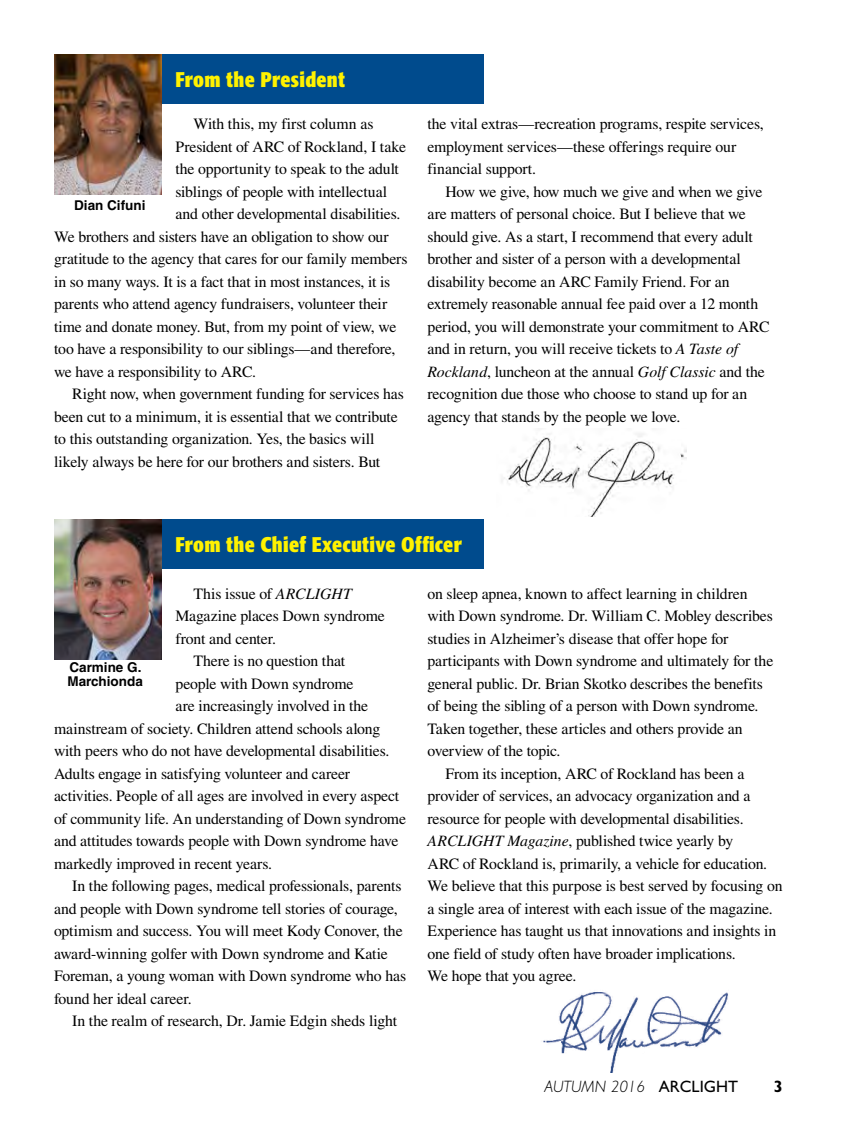
<style>
.page{position:relative;width:864px;height:1134px;background:#fff}
.page>*{position:absolute;margin:0;border:0;box-sizing:border-box;transform-origin:0 0}
.t1{font:700 condensed 21px "Formata";letter-spacing:.01em;color:#fff200}
.t2{font:italic 300 16.5px "Gill Sans";color:#000}
.t3{font:700 16.5px "Gill Sans";color:#000}
.t4{font:15.75px/22.5px "Times";letter-spacing:-.01em;color:#000}
.t5{font:700 13.5px/13.5px "Helvetica";color:#000}
.s1{font-style:italic}
.s2{font-weight:400;font-style:normal}
</style>
<div class="page">
<img style="left:543px;top:992px;width:185px;height:81px">
<img style="left:501px;top:433px;width:185px;height:84px">
<div style="left:54px;top:54px;width:430px;height:50px;background:#004b8d"></div>
<div style="left:54px;top:519px;width:430px;height:50px;background:#004b8d"></div>
<img style="left:54px;top:54px;width:108px;height:140px">
<img style="left:54px;top:519px;width:108px;height:140px">
<h1 class="t1" style="left:176px;top:66px;width:171px">From the President</h1>
<p class="t4" style="left:194px;top:113px;width:181px">With this, my first column as</p>
<p class="t4" style="left:175px;top:135px;width:232px">President of ARC of Rockland, I take</p>
<p class="t4" style="left:175px;top:158px;width:225px">the opportunity to speak to the adult</p>
<p class="t4" style="left:175px;top:180px;width:213px">siblings of people with intellectual</p>
<p class="t4" style="left:175px;top:203px;width:227px">and other developmental disabilities.</p>
<p class="t4" style="left:54px;top:225px;width:336px">We brothers and sisters have an obligation to show our</p>
<p class="t4" style="left:54px;top:248px;width:355px">gratitude to the agency that cares for our family members</p>
<p class="t4" style="left:54px;top:270px;width:338px">in so many ways. It is a fact that in most instances, it is</p>
<p class="t4" style="left:54px;top:293px;width:335px">parents who attend agency fundraisers, volunteer their</p>
<p class="t4" style="left:54px;top:315px;width:344px">time and donate money. But, from my point of view, we</p>
<p class="t4" style="left:54px;top:338px;width:343px">too have a responsibility to our siblings—and therefore,</p>
<p class="t4" style="left:54px;top:360px;width:204px">we have a responsibility to ARC.</p>
<p class="t4" style="left:72px;top:383px;width:333px">Right now, when government funding for services has</p>
<p class="t4" style="left:54px;top:405px;width:345px">been cut to a minimum, it is essential that we contribute</p>
<p class="t4" style="left:54px;top:428px;width:322px">to this outstanding organization. Yes, the basics will</p>
<p class="t4" style="left:54px;top:450px;width:328px">likely always be here for our brothers and sisters. But</p>
<p class="t5" style="left:74px;top:198px;width:73px">Dian Cifuni</p>
<p class="t4" style="left:427px;top:113px;width:338px">the vital extras—recreation programs, respite services, employment services—these offerings require our financial support.</p>
<p class="t4" style="left:427px;top:180px;width:344px;text-indent:18px">How we give, how much we give and when we give are matters of personal choice. But I believe that we should give. As a start, I recommend that every adult brother and sister of a person with a developmental disability become an ARC Family Friend. For an extremely reasonable annual fee paid over a 12 month period, you will demonstrate your commitment to ARC and in return, you will receive tickets to <span class="s1">A Taste of Rockland</span>, luncheon at the annual <span class="s1">Golf Classic</span> and the recognition due those who choose to stand up for an agency that stands by the people we love.</p>
<h1 class="t1" style="left:176px;top:532px;width:288px">From the Chief Executive Officer</h1>
<p class="t4" style="left:194px;top:582px;width:160px">This issue of <span class="s1">ARCLIGHT</span></p>
<p class="t4" style="left:176px;top:605px;width:211px">Magazine places Down syndrome</p>
<p class="t4" style="left:176px;top:627px;width:102px">front and center.</p>
<p class="t4" style="left:194px;top:650px;width:153px">There is no question that</p>
<p class="t4" style="left:176px;top:672px;width:180px">people with Down syndrome</p>
<p class="t4" style="left:176px;top:695px;width:194px">are increasingly involved in the</p>
<p class="t4" style="left:54px;top:717px;width:328px">mainstream of society. Children attend schools along</p>
<p class="t4" style="left:54px;top:740px;width:337px">with peers who do not have developmental disabilities.</p>
<p class="t4" style="left:54px;top:762px;width:298px">Adults engage in satisfying volunteer and career</p>
<p class="t4" style="left:54px;top:785px;width:347px">activities. People of all ages are involved in every aspect</p>
<p class="t4" style="left:54px;top:807px;width:353px">of community life. An understanding of Down syndrome</p>
<p class="t4" style="left:54px;top:830px;width:346px">and attitudes towards people with Down syndrome have</p>
<p class="t4" style="left:54px;top:852px;width:220px">markedly improved in recent years.</p>
<p class="t4" style="left:72px;top:875px;width:331px">In the following pages, medical professionals, parents</p>
<p class="t4" style="left:54px;top:897px;width:345px">and people with Down syndrome tell stories of courage,</p>
<p class="t4" style="left:54px;top:920px;width:350px">optimism and success. You will meet Kody Conover, the</p>
<p class="t4" style="left:54px;top:942px;width:335px">award-winning golfer with Down syndrome and Katie</p>
<p class="t4" style="left:54px;top:965px;width:354px">Foreman, a young woman with Down syndrome who has</p>
<p class="t4" style="left:54px;top:987px;width:139px">found her ideal career.</p>
<p class="t4" style="left:72px;top:1010px;width:327px">In the realm of research, Dr. Jamie Edgin sheds light</p>
<p class="t5" style="left:68px;top:661px;width:77px">Carmine G.<br>Marchionda</p>
<p class="t4" style="left:428px;top:582px;width:322px">on sleep apnea, known to affect learning in children</p>
<p class="t4" style="left:428px;top:605px;width:347px">with Down syndrome. Dr. William C. Mobley describes</p>
<p class="t4" style="left:428px;top:627px;width:303px">studies in Alzheimer’s disease that offer hope for</p>
<p class="t4" style="left:428px;top:650px;width:347px">participants with Down syndrome and ultimately for the</p>
<p class="t4" style="left:428px;top:672px;width:337px">general public. Dr. Brian Skotko describes the benefits</p>
<p class="t4" style="left:428px;top:695px;width:333px">of being the sibling of a person with Down syndrome.</p>
<p class="t4" style="left:428px;top:717px;width:317px">Taken together, these articles and others provide an</p>
<p class="t4" style="left:428px;top:740px;width:135px">overview of the topic.</p>
<p class="t4" style="left:446px;top:762px;width:300px">From its inception, ARC of Rockland has been a</p>
<p class="t4" style="left:428px;top:785px;width:324px">provider of services, an advocacy organization and a</p>
<p class="t4" style="left:428px;top:807px;width:318px">resource for people with developmental disabilities.</p>
<p class="t4" style="left:428px;top:830px;width:307px"><span class="s1">ARCLIGHT Magazine</span>, published twice yearly by</p>
<p class="t4" style="left:428px;top:852px;width:341px">ARC of Rockland is, primarily, a vehicle for education.</p>
<p class="t4" style="left:428px;top:875px;width:357px">We believe that this purpose is best served by focusing on</p>
<p class="t4" style="left:428px;top:897px;width:347px">a single area of interest with each issue of the magazine.</p>
<p class="t4" style="left:428px;top:920px;width:350px">Experience has taught us that innovations and insights in</p>
<p class="t4" style="left:428px;top:942px;width:310px">one field of study often have broader implications.</p>
<p class="t4" style="left:428px;top:965px;width:150px">We hope that you agree.</p>
<p class="t2" style="left:544px;top:1078px;width:195px">AUTUMN 2016 <span class="s2">ARCLIGHT</span></p>
<p class="t3" style="left:774px;top:1077px;width:11px">3</p>
</div>
